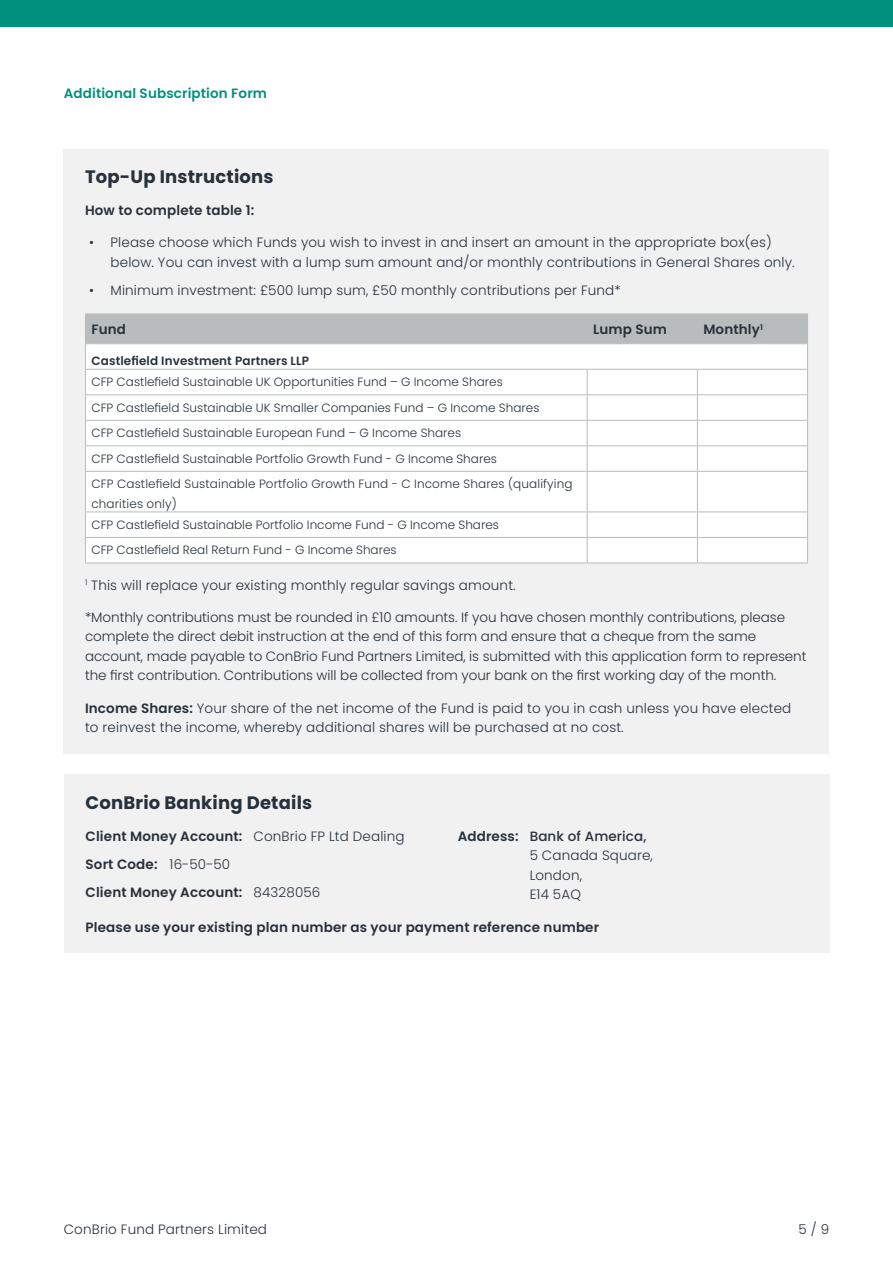
<style>
.page{position:relative;width:893px;height:1263px;background:#fff}
.page>*{position:absolute;margin:0;border:0;box-sizing:border-box;transform-origin:0 0}
.t1{font:700 18px "Poppins";letter-spacing:.01em;color:#27313b}
.t2{font:300 13.5px/19.5px "Poppins";letter-spacing:.01em;color:#27313b}
.t3{font:600 13.5px/28px "Poppins";letter-spacing:.01em;color:#27313b}
.t4{font:600 13.5px "Poppins";letter-spacing:.01em;color:#00907d}
.t5{font:300 12px/25.5px "Poppins";color:#27313b}
.t6{font:600 12px "Poppins";letter-spacing:.01em;color:#27313b}
.s1{font-weight:600}
.s2{font-weight:300}
.s3{font-weight:500}
</style>
<div class="page">
<div style="left:0;top:0;width:893px;height:26px;background:#00907d"></div>
<div style="left:64px;top:149px;width:765px;height:604px;background:#f1f1f1"></div>
<div style="left:86px;top:472px;width:721px;height:91px;background:#fff"></div>
<svg style="left:85px;top:314px;width:723px;height:157px"></svg>
<hr style="left:85px;top:471px;width:502px;height:1px;background:#b8bcbc">
<hr style="left:85px;top:472px;width:1px;height:40px;background:#b8bcbc">
<hr style="left:587px;top:471px;width:110px;height:1px;background:#b8bcbc">
<hr style="left:587px;top:472px;width:1px;height:40px;background:#b8bcbc">
<hr style="left:697px;top:471px;width:111px;height:1px;background:#b8bcbc">
<hr style="left:697px;top:472px;width:1px;height:40px;background:#b8bcbc">
<hr style="left:807px;top:472px;width:1px;height:40px;background:#b8bcbc">
<hr style="left:85px;top:512px;width:502px;height:1px;background:#b8bcbc">
<hr style="left:587px;top:512px;width:110px;height:1px;background:#b8bcbc">
<hr style="left:697px;top:512px;width:111px;height:1px;background:#b8bcbc">
<hr style="left:85px;top:537px;width:502px;height:1px;background:#b8bcbc">
<svg style="left:85px;top:512px;width:1px;height:51px"></svg>
<hr style="left:587px;top:537px;width:110px;height:1px;background:#b8bcbc">
<svg style="left:587px;top:512px;width:1px;height:51px"></svg>
<hr style="left:697px;top:537px;width:111px;height:1px;background:#b8bcbc">
<svg style="left:697px;top:512px;width:1px;height:51px"></svg>
<svg style="left:807px;top:512px;width:1px;height:51px"></svg>
<hr style="left:85px;top:563px;width:502px;height:1px;background:#b8bcbc">
<hr style="left:587px;top:563px;width:110px;height:1px;background:#b8bcbc">
<hr style="left:697px;top:563px;width:111px;height:1px;background:#b8bcbc">
<div style="left:64px;top:775px;width:766px;height:178px;background:#f1f1f1"></div>
<p class="t4" style="left:64px;top:86px;width:205px">Additional Subscription Form</p>
<h1 class="t1" style="left:85px;top:166px;width:190px">Top-Up Instructions</h1>
<p class="t3" style="left:85px;top:196px;width:171px">How to complete table 1:</p>
<p class="t2" style="left:111px;top:233px;width:686px;text-indent:-21px">• Please choose which Funds you wish to invest in and insert an amount in the appropriate box(es) below. You can invest with a lump sum amount and/or monthly contributions in General Shares only.</p>
<p class="t2" style="left:89px;top:280px;width:533px">• Minimum investment: £500 lump sum, £50 monthly contributions per Fund*</p>
<p class="t3" style="left:91px;top:315px;width:36px">Fund</p>
<p class="t3" style="left:593px;top:315px;width:75px">Lump Sum</p>
<p class="t3" style="left:703px;top:315px;width:61px">Monthly<sup>1</sup></p>
<p class="t6" style="left:91px;top:354px;width:219px">Castlefield Investment Partners LLP</p>
<p class="t5" style="left:91px;top:369px;width:483px">CFP Castlefield Sustainable UK Opportunities Fund – G Income Shares<br>CFP Castlefield Sustainable UK Smaller Companies Fund – G Income Shares<br>CFP Castlefield Sustainable European Fund – G Income Shares<br>CFP Castlefield Sustainable Portfolio Growth Fund - G Income Shares<br>CFP Castlefield Sustainable Portfolio Growth Fund - C Income Shares (qualifying</p>
<p class="t5" style="left:91px;top:493px;width:409px;line-height:21.1px">charities only)<br>CFP Castlefield Sustainable Portfolio Income Fund - G Income Shares</p>
<p class="t5" style="left:91px;top:537px;width:307px">CFP Castlefield Real Return Fund - G Income Shares</p>
<p class="t2" style="left:85px;top:575px;width:432px"><sup>1</sup> This will replace your existing monthly regular savings amount.</p>
<p class="t2" style="left:85px;top:607px;width:723px">*Monthly contributions must be rounded in £10 amounts. If you have chosen monthly contributions, please complete the direct debit instruction at the end of this form and ensure that a cheque from the same account, made payable to ConBrio Fund Partners Limited, is submitted with this application form to represent the first contribution. Contributions will be collected from your bank on the first working day of the month.</p>
<p class="t2" style="left:85px;top:698px;width:708px"><span class="s1">Income Shares:</span> Your share of the net income of the Fund is paid to you in cash unless you have elected to reinvest the income, whereby additional shares will be purchased at no cost.</p>
<h1 class="t1" style="left:86px;top:792px;width:228px">ConBrio Banking Details</h1>
<p class="t3" style="left:86px;top:822px;width:321px">Client Money Account: <span class="s2">ConBrio FP Ltd Dealing<br></span>Sort Code: <span class="s2">16-50-50<br></span>Client Money Account: <span class="s2">84328056</span></p>
<p class="t2" style="left:530px;top:826px;width:125px;text-indent:-72px"><span class="s1">Address:</span> <span class="s3">Bank of America,<br></span>5 Canada Square,<br>London,<br>E14 5AQ</p>
<p class="t3" style="left:86px;top:913px;width:515px">Please use your existing plan number as your payment reference number</p>
<p class="t2" style="left:64px;top:1220px;width:205px">ConBrio Fund Partners Limited</p>
<p class="t2" style="left:798px;top:1220px;width:32px">5 / 9</p>
</div>
